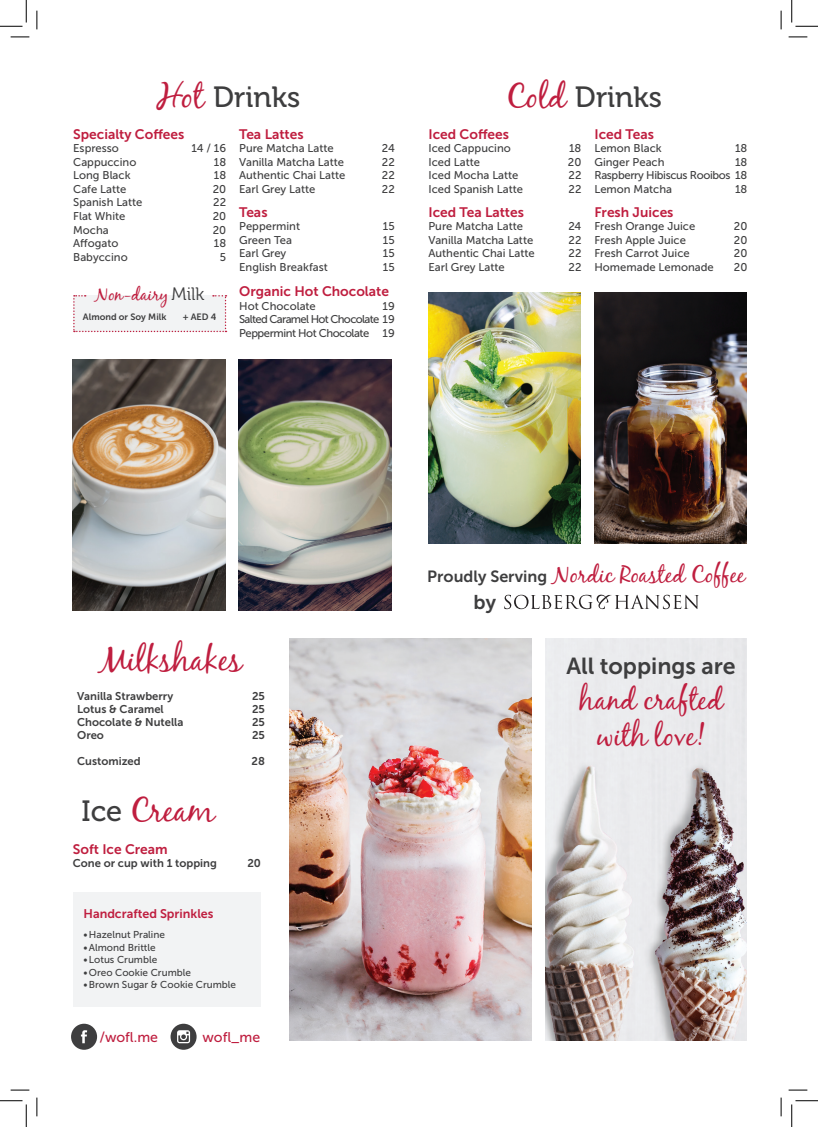
<style>
.page{position:relative;width:818px;height:1127px;background:#fff}
.page>*{position:absolute;margin:0;border:0;box-sizing:border-box;transform-origin:0 0}
.t1{font:33.5px "Black Jack";color:#bf1e3f}
.t2{font:29.62px/35.6px "Black Jack";color:#bf1e3f;text-align:center}
.t3{font:29.12px "Museo 500";color:#3e3e3f}
.t4{font:23.5px "Black Jack";color:#bf1e3f}
.t5{font:23.12px "Museo Sans 700";color:#3e3e3f}
.t6{font:19.88px "Museo Sans 700";color:#3e3e3f}
.t7{font:17.88px "Black Jack";color:#bf1e3f}
.t8{font:14.12px "Museo Sans 500";color:#bf1e3f}
.t9{font:13.75px "Museo Sans 700";color:#bf1e3f}
.t10{font:12.5px "Museo Sans 700";color:#bf1e3f}
.t11{font:11.25px/13.5px "Museo Sans 500";color:#3e3e3f;text-align:justify}
.t12{font:11.25px "Museo Sans 700";color:#3e3e3f}
.t13{font:10px "Museo Sans 500";color:#3e3e3f}
.t14{font:9.12px "Museo Sans 700";color:#3e3e3f}
.s1{font-family:"Black Jack";font-size:33.5px;color:#bf1e3f}
.s2{font-family:"Museo 300";font-size:18px;color:#3e3e3f}
.s3{font-family:"Museo 500";font-size:29.12px;color:#3e3e3f}
.s4{font-family:"Museo Sans 700";font-size:16.12px;color:#3e3e3f}
</style>
<div class="page">
<img style="left:290px;top:638px;width:242px;height:402px">
<svg style="left:504px;top:594px;width:195px;height:15px"></svg>
<img style="left:73px;top:359px;width:152px;height:251px">
<img style="left:239px;top:359px;width:152px;height:251px">
<div style="left:73px;top:892px;width:188px;height:115px;background:#f2f3f4"></div>
<img style="left:545px;top:638px;width:202px;height:402px">
<div style="left:73px;top:295px;width:153px;height:37px;background:#f2f3f4"></div>
<img style="left:428px;top:292px;width:153px;height:252px">
<img style="left:594px;top:292px;width:153px;height:252px">
<div style="left:71px;top:1023px;width:26px;height:26px;background:#3e3e3f;border-radius:50%"></div>
<svg style="left:81px;top:1030px;width:6px;height:12px"></svg>
<svg style="left:171px;top:1023px;width:26px;height:26px"></svg>
<svg style="left:177px;top:1029px;width:13px;height:13px"></svg>
<svg style="left:11px;top:36px;width:18px;height:2px"></svg>
<svg style="left:788px;top:36px;width:19px;height:2px"></svg>
<svg style="left:11px;top:1089px;width:18px;height:1px"></svg>
<svg style="left:788px;top:1089px;width:19px;height:1px"></svg>
<svg style="left:36px;top:11px;width:2px;height:18px"></svg>
<svg style="left:36px;top:1097px;width:2px;height:18px"></svg>
<svg style="left:780px;top:11px;width:2px;height:18px"></svg>
<svg style="left:780px;top:1097px;width:2px;height:18px"></svg>
<svg style="left:0;top:0;width:27px;height:27px"></svg>
<svg style="left:0;top:1100px;width:27px;height:26px"></svg>
<svg style="left:791px;top:0;width:27px;height:27px"></svg>
<svg style="left:791px;top:1100px;width:27px;height:26px"></svg>
<h3 class="t3" style="left:157px;top:81px;width:144px"><span class="s1">Hot</span> Drinks</h3>
<p class="t9" style="left:73px;top:126px;width:113px">Specialty Coffees</p>
<p class="t11" style="left:73px;top:142px;width:47px">Espresso</p>
<p class="t11" style="left:191px;top:142px;width:36px">14 / 16</p>
<p class="t11" style="left:73px;top:155px;width:65px">Cappuccino</p>
<p class="t11" style="left:214px;top:155px;width:14px">18</p>
<p class="t11" style="left:73px;top:169px;width:59px">Long Black</p>
<p class="t11" style="left:214px;top:169px;width:14px">18</p>
<p class="t11" style="left:73px;top:182px;width:55px">Cafe Latte</p>
<p class="t11" style="left:213px;top:182px;width:15px">20</p>
<p class="t11" style="left:73px;top:196px;width:71px">Spanish Latte</p>
<p class="t11" style="left:213px;top:196px;width:14px">22</p>
<p class="t11" style="left:73px;top:209px;width:54px">Flat White</p>
<p class="t11" style="left:213px;top:209px;width:15px">20</p>
<p class="t11" style="left:73px;top:223px;width:37px">Mocha</p>
<p class="t11" style="left:213px;top:223px;width:15px">20</p>
<p class="t11" style="left:73px;top:236px;width:47px">Affogato</p>
<p class="t11" style="left:214px;top:236px;width:14px">18</p>
<p class="t11" style="left:73px;top:250px;width:56px">Babyccino</p>
<p class="t11" style="left:220px;top:250px;width:8px">5</p>
<h3 class="t7" style="left:95px;top:283px;width:111px">Non-dairy <span class="s2">Milk</span></h3>
<p class="t14" style="left:83px;top:311px;width:85px">Almond or Soy Milk</p>
<p class="t14" style="left:183px;top:311px;width:35px">+ AED 4</p>
<p class="t9" style="left:239px;top:126px;width:66px">Tea Lattes</p>
<p class="t11" style="left:239px;top:142px;width:96px">Pure Matcha Latte</p>
<p class="t11" style="left:382px;top:142px;width:15px">24</p>
<p class="t11" style="left:239px;top:155px;width:106px">Vanilla Matcha Latte</p>
<p class="t11" style="left:382px;top:155px;width:14px">22</p>
<p class="t11" style="left:239px;top:169px;width:108px">Authentic Chai Latte</p>
<p class="t11" style="left:382px;top:169px;width:14px">22</p>
<p class="t11" style="left:239px;top:182px;width:78px">Earl Grey Latte</p>
<p class="t11" style="left:382px;top:182px;width:14px">22</p>
<p class="t9" style="left:239px;top:204px;width:30px">Teas</p>
<p class="t11" style="left:239px;top:219px;width:62px">Peppermint</p>
<p class="t11" style="left:383px;top:219px;width:13px">15</p>
<p class="t11" style="left:239px;top:233px;width:54px">Green Tea</p>
<p class="t11" style="left:383px;top:233px;width:13px">15</p>
<p class="t11" style="left:239px;top:246px;width:49px">Earl Grey</p>
<p class="t11" style="left:383px;top:246px;width:13px">15</p>
<p class="t11" style="left:239px;top:260px;width:90px">English Breakfast</p>
<p class="t11" style="left:383px;top:260px;width:13px">15</p>
<p class="t9" style="left:239px;top:284px;width:151px">Organic Hot Chocolate</p>
<p class="t11" style="left:239px;top:299px;width:78px">Hot Chocolate</p>
<p class="t11" style="left:239px;top:299px;width:157px;text-indent:143px">19<br>Salted Caramel Hot Chocolate 19<br>Peppermint Hot Chocolate 19</p>
<h3 class="t3" style="left:506px;top:81px;width:158px"><span class="s1">Cold</span> Drinks</h3>
<p class="t9" style="left:428px;top:126px;width:82px">Iced Coffees</p>
<p class="t11" style="left:428px;top:142px;width:84px">Iced Cappucino</p>
<p class="t11" style="left:569px;top:142px;width:14px">18</p>
<p class="t11" style="left:428px;top:155px;width:53px">Iced Latte</p>
<p class="t11" style="left:568px;top:155px;width:15px">20</p>
<p class="t11" style="left:428px;top:169px;width:92px">Iced Mocha Latte</p>
<p class="t11" style="left:568px;top:169px;width:14px">22</p>
<p class="t11" style="left:428px;top:182px;width:96px">Iced Spanish Latte</p>
<p class="t11" style="left:568px;top:182px;width:14px">22</p>
<p class="t9" style="left:428px;top:204px;width:97px">Iced Tea Lattes</p>
<p class="t11" style="left:428px;top:219px;width:96px">Pure Matcha Latte</p>
<p class="t11" style="left:568px;top:219px;width:15px">24</p>
<p class="t11" style="left:428px;top:233px;width:106px">Vanilla Matcha Latte</p>
<p class="t11" style="left:568px;top:233px;width:14px">22</p>
<p class="t11" style="left:428px;top:246px;width:108px">Authentic Chai Latte</p>
<p class="t11" style="left:568px;top:246px;width:14px">22</p>
<p class="t11" style="left:428px;top:260px;width:78px">Earl Grey Latte</p>
<p class="t11" style="left:568px;top:260px;width:14px">22</p>
<p class="t9" style="left:594px;top:126px;width:61px">Iced Teas</p>
<p class="t11" style="left:594px;top:142px;width:69px">Lemon Black</p>
<p class="t11" style="left:735px;top:142px;width:14px">18</p>
<p class="t11" style="left:594px;top:155px;width:72px">Ginger Peach</p>
<p class="t11" style="left:594px;top:155px;width:154px;text-indent:141px">18<br>Raspberry Hibiscus Rooibos 18<br>Lemon Matcha</p>
<p class="t11" style="left:735px;top:182px;width:14px">18</p>
<p class="t9" style="left:594px;top:204px;width:81px">Fresh Juices</p>
<p class="t11" style="left:594px;top:219px;width:102px">Fresh Orange Juice</p>
<p class="t11" style="left:734px;top:219px;width:15px">20</p>
<p class="t11" style="left:594px;top:233px;width:93px">Fresh Apple Juice</p>
<p class="t11" style="left:734px;top:233px;width:15px">20</p>
<p class="t11" style="left:594px;top:246px;width:97px">Fresh Carrot Juice</p>
<p class="t11" style="left:734px;top:246px;width:15px">20</p>
<p class="t11" style="left:594px;top:260px;width:121px">Homemade Lemonade</p>
<p class="t11" style="left:734px;top:260px;width:15px">20</p>
<h1 class="t1" style="left:100px;top:638px;width:144px">Milkshakes</h1>
<p class="t12" style="left:77px;top:690px;width:98px">Vanilla Strawberry</p>
<p class="t12" style="left:252px;top:690px;width:14px">25</p>
<p class="t12" style="left:77px;top:703px;width:88px">Lotus &amp; Caramel</p>
<p class="t12" style="left:252px;top:703px;width:14px">25</p>
<p class="t12" style="left:77px;top:716px;width:108px">Chocolate &amp; Nutella</p>
<p class="t12" style="left:252px;top:716px;width:14px">25</p>
<p class="t12" style="left:77px;top:729px;width:28px">Oreo</p>
<p class="t12" style="left:252px;top:729px;width:14px">25</p>
<p class="t12" style="left:77px;top:755px;width:65px">Customized</p>
<p class="t12" style="left:252px;top:755px;width:15px">28</p>
<h1 class="t1" style="left:81px;top:790px;width:135px"><span class="s3">Ice</span> Cream</h1>
<p class="t9" style="left:73px;top:841px;width:96px">Soft Ice Cream</p>
<p class="t12" style="left:73px;top:856px;width:146px">Cone or cup with 1 topping</p>
<p class="t12" style="left:247px;top:856px;width:15px">20</p>
<p class="t10" style="left:83px;top:906px;width:131px">Handcrafted Sprinkles</p>
<p class="t13" style="left:83px;top:929px;width:83px">•Hazelnut Praline</p>
<p class="t13" style="left:83px;top:941px;width:74px">•Almond Brittle</p>
<p class="t13" style="left:83px;top:954px;width:75px">•Lotus Crumble</p>
<p class="t13" style="left:83px;top:966px;width:109px">•Oreo Cookie Crumble</p>
<p class="t13" style="left:83px;top:979px;width:154px">•Brown Sugar &amp; Cookie Crumble</p>
<p class="t8" style="left:99px;top:1029px;width:60px">/wofl.me</p>
<p class="t8" style="left:202px;top:1029px;width:59px">wofl_me</p>
<h3 class="t4" style="left:427px;top:560px;width:319px"><span class="s4">Proudly Serving</span> Nordic Roasted Coffee</h3>
<h3 class="t6" style="left:474px;top:591px;width:24px">by</h3>
<h3 class="t5" style="left:566px;top:652px;width:171px">All toppings are</h3>
<h2 class="t2" style="left:579px;top:681px;width:145px">hand crafted with love!</h2>
</div>
